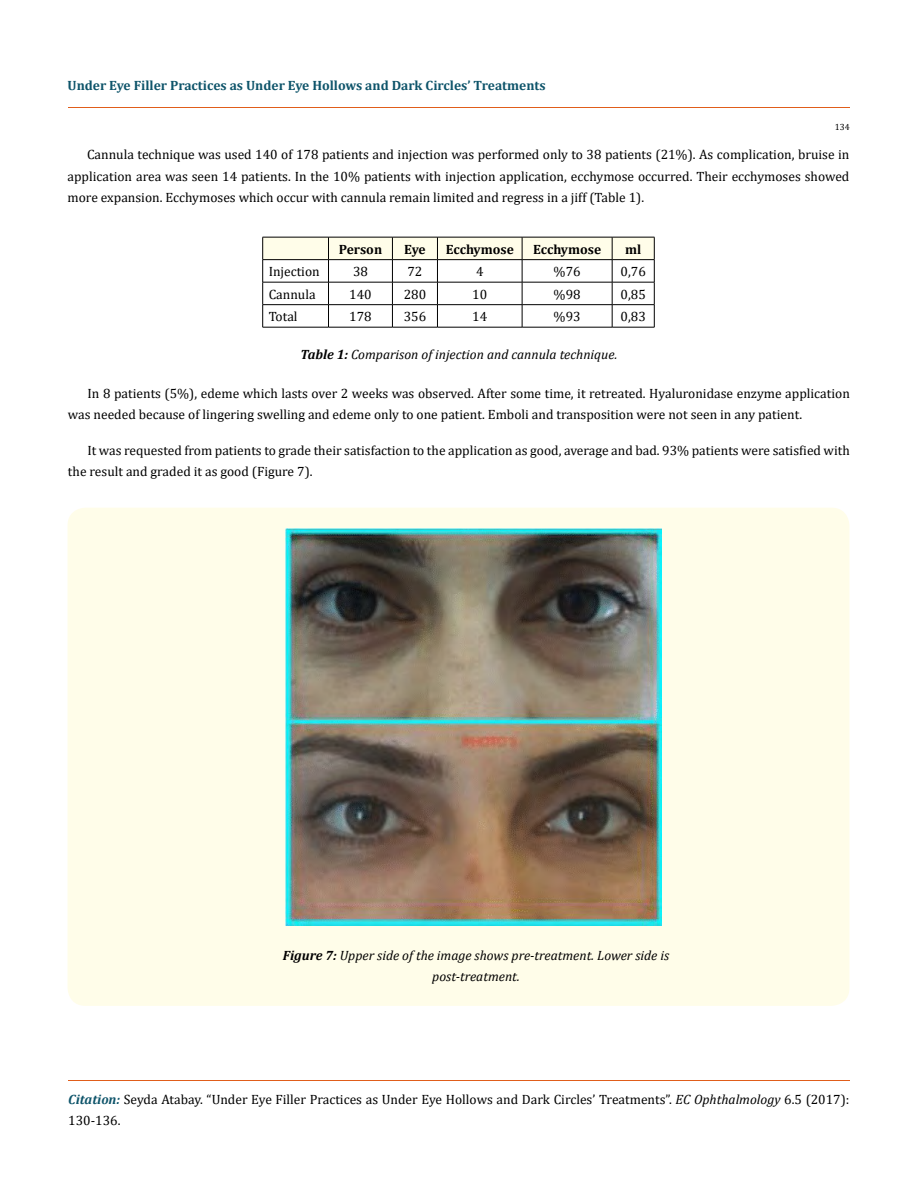
<style>
.page{position:relative;width:917px;height:1190px;background:#fff}
.page>*{position:absolute;margin:0;border:0;box-sizing:border-box;transform-origin:0 0}
.t1{font:13.5px/21px "Cambria";color:#000}
.t2{font:italic 13.5px/21px "Cambria";color:#000;text-align:center}
.t3{font:700 13.5px "Cambria";color:#0e546a}
.t4{font:700 13.5px "Cambria";color:#000}
.t5{font:9px "Cambria";color:#000}
.s1{font-weight:700}
.s2{font-weight:700;font-style:italic;color:#0e546a}
.s3{font-style:italic}
</style>
<div class="page">
<hr style="left:68px;top:108px;width:781px;height:1px;background:#e05d1a">
<hr style="left:68px;top:1080px;width:781px;height:1px;background:#e05d1a">
<svg style="left:262px;top:237px;width:393px;height:90px"></svg>
<hr style="left:262px;top:327px;width:66px;height:1px;background:#000">
<hr style="left:328px;top:327px;width:64px;height:1px;background:#000">
<hr style="left:392px;top:327px;width:45px;height:1px;background:#000">
<hr style="left:437px;top:327px;width:85px;height:1px;background:#000">
<hr style="left:522px;top:327px;width:90px;height:1px;background:#000">
<hr style="left:612px;top:327px;width:42px;height:1px;background:#000">
<div style="left:68px;top:507px;width:781px;height:498px;background:#fffde9;border-radius:18px"></div>
<img style="left:286px;top:528px;width:375px;height:397px">
<p class="t3" style="left:68px;top:76px;width:479px">Under Eye Filler Practices as Under Eye Hollows and Dark Circles’ Treatments</p>
<p class="t5" style="left:834px;top:122px;width:16px">134</p>
<p class="t1" style="left:68px;top:144px;width:783px;text-align:justify;text-indent:19px">Cannula technique was used 140 of 178 patients and injection was performed only to 38 patients (21%). As complication, bruise in application area was seen 14 patients. In the 10% patients with injection application, ecchymose occurred. Their ecchymoses showed more expansion. Ecchymoses which occur with cannula remain limited and regress in a jiff (Table 1).</p>
<p class="t4" style="left:339px;top:239px;width:45px">Person</p>
<p class="t4" style="left:404px;top:239px;width:23px">Eye</p>
<p class="t4" style="left:445px;top:239px;width:70px">Ecchymose</p>
<p class="t4" style="left:533px;top:239px;width:70px">Ecchymose</p>
<p class="t4" style="left:625px;top:239px;width:18px">ml</p>
<p class="t1" style="left:269px;top:261px;width:53px">Injection</p>
<p class="t1" style="left:353px;top:261px;width:16px">38</p>
<p class="t1" style="left:407px;top:261px;width:16px">72</p>
<p class="t1" style="left:476px;top:261px;width:9px">4</p>
<p class="t1" style="left:553px;top:261px;width:28px">%76</p>
<p class="t1" style="left:620px;top:261px;width:27px">0,76</p>
<p class="t1" style="left:269px;top:283px;width:48px">Cannula</p>
<p class="t1" style="left:349px;top:283px;width:24px">140</p>
<p class="t1" style="left:404px;top:283px;width:24px">280</p>
<p class="t1" style="left:472px;top:283px;width:16px">10</p>
<p class="t1" style="left:553px;top:283px;width:28px">%98</p>
<p class="t1" style="left:620px;top:283px;width:27px">0,85</p>
<p class="t1" style="left:269px;top:306px;width:30px">Total</p>
<p class="t1" style="left:349px;top:306px;width:24px">178</p>
<p class="t1" style="left:404px;top:306px;width:24px">356</p>
<p class="t1" style="left:472px;top:306px;width:16px">14</p>
<p class="t1" style="left:553px;top:306px;width:28px">%93</p>
<p class="t1" style="left:620px;top:306px;width:27px">0,83</p>
<p class="t2" style="left:300px;top:343px;width:318px"><span class="s1">Table 1:</span> Comparison of injection and cannula technique.</p>
<p class="t1" style="left:68px;top:382px;width:783px;text-indent:19px">In 8 patients (5%), edeme which lasts over 2 weeks was observed. After some time, it retreated. Hyaluronidase enzyme application was needed because of lingering swelling and edeme only to one patient. Emboli and transposition were not seen in any patient.</p>
<p class="t1" style="left:68px;top:440px;width:783px;text-indent:19px">It was requested from patients to grade their satisfaction to the application as good, average and bad. 93% patients were satisfied with the result and graded it as good (Figure 7).</p>
<p class="t2" style="left:283px;top:944px;width:388px"><span class="s1">Figure 7:</span> Upper side of the image shows pre-treatment. Lower side is post-treatment.</p>
<p class="t1" style="left:68px;top:1089px;width:782px"><span class="s2">Citation:</span> Seyda Atabay. “Under Eye Filler Practices as Under Eye Hollows and Dark Circles’ Treatments”. <span class="s3">EC Ophthalmology</span> 6.5 (2017):<br>130-136.</p>
</div>
